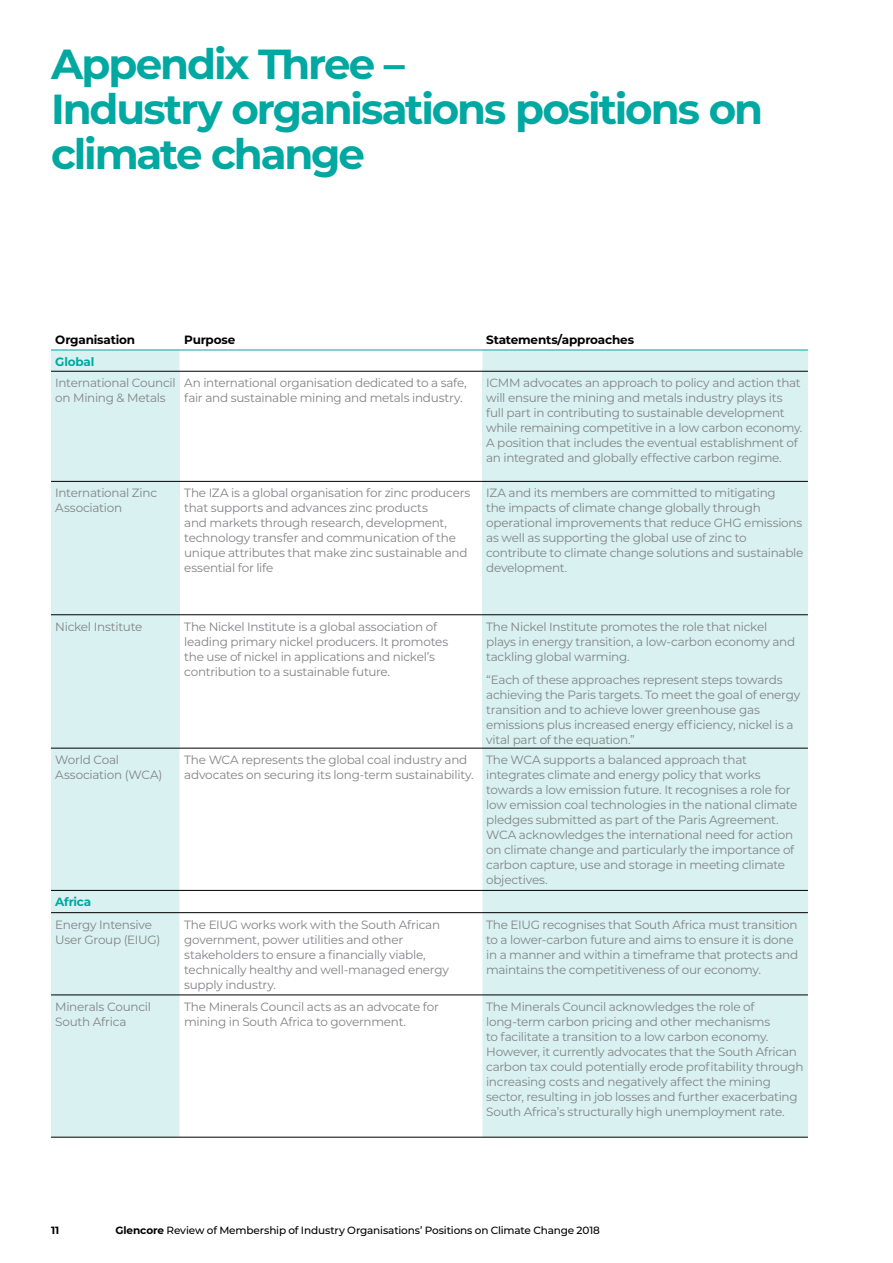
<style>
.page{position:relative;width:893px;height:1263px;background:#fff}
.page>*{position:absolute;margin:0;border:0;box-sizing:border-box;transform-origin:0 0}
.t1{font:700 42px/45px "Montserrat";letter-spacing:-.05em;color:#00a8a2}
.t2{font:12px/15px "Montserrat";letter-spacing:-.02em;color:#828386}
.t3{font:700 12px "Montserrat";letter-spacing:-.015em;color:#000}
.t4{font:700 12px "Montserrat";letter-spacing:-.015em;color:#00a8a2}
.t5{font:500 10.5px "Montserrat";letter-spacing:-.015em;color:#000}
.t6{font:700 10.5px "Montserrat";color:#000}
.s1{font-weight:700}
</style>
<div class="page">
<div style="left:51px;top:351px;width:757px;height:786px;background:#d9f2f1"></div>
<svg style="left:180px;top:351px;width:302px;height:786px"></svg>
<svg style="left:180px;top:351px;width:1px;height:20px"></svg>
<svg style="left:482px;top:351px;width:1px;height:20px"></svg>
<hr style="left:180px;top:748px;width:1px;height:142px;background:#fff">
<hr style="left:482px;top:748px;width:1px;height:142px;background:#fff">
<svg style="left:180px;top:891px;width:1px;height:21px"></svg>
<svg style="left:482px;top:891px;width:1px;height:21px"></svg>
<hr style="left:180px;top:913px;width:1px;height:82px;background:#fff">
<hr style="left:482px;top:913px;width:1px;height:82px;background:#fff">
<hr style="left:180px;top:995px;width:1px;height:142px;background:#fff">
<hr style="left:482px;top:995px;width:1px;height:142px;background:#fff">
<hr style="left:51px;top:371px;width:129px;height:1px;background:#000">
<hr style="left:180px;top:371px;width:302px;height:1px;background:#000">
<hr style="left:482px;top:371px;width:326px;height:1px;background:#000">
<hr style="left:51px;top:481px;width:129px;height:1px;background:#000">
<hr style="left:180px;top:481px;width:302px;height:1px;background:#000">
<hr style="left:482px;top:481px;width:326px;height:1px;background:#000">
<hr style="left:51px;top:614px;width:129px;height:1px;background:#000">
<hr style="left:180px;top:614px;width:302px;height:1px;background:#000">
<hr style="left:482px;top:614px;width:326px;height:1px;background:#000">
<hr style="left:51px;top:748px;width:129px;height:1px;background:#000">
<hr style="left:180px;top:748px;width:302px;height:1px;background:#000">
<hr style="left:482px;top:748px;width:326px;height:1px;background:#000">
<hr style="left:51px;top:890px;width:129px;height:1px;background:#000">
<hr style="left:180px;top:890px;width:302px;height:1px;background:#000">
<hr style="left:482px;top:890px;width:326px;height:1px;background:#000">
<hr style="left:51px;top:912px;width:129px;height:1px;background:#000">
<hr style="left:180px;top:912px;width:302px;height:1px;background:#000">
<hr style="left:482px;top:912px;width:326px;height:1px;background:#000">
<hr style="left:51px;top:995px;width:129px;height:1px;background:#000">
<hr style="left:180px;top:995px;width:302px;height:1px;background:#000">
<hr style="left:482px;top:995px;width:326px;height:1px;background:#000">
<hr style="left:51px;top:1137px;width:129px;height:1px;background:#000">
<hr style="left:180px;top:1137px;width:302px;height:1px;background:#000">
<hr style="left:482px;top:1137px;width:326px;height:1px;background:#000">
<hr style="left:51px;top:350px;width:129px;height:1px;background:#00a8a2">
<hr style="left:180px;top:350px;width:302px;height:1px;background:#00a8a2">
<hr style="left:482px;top:350px;width:326px;height:1px;background:#00a8a2">
<h1 class="t1" style="left:51px;top:39px;width:714px">Appendix Three –<br>Industry organisations positions on climate change</h1>
<p class="t3" style="left:55px;top:331px;width:81px">Organisation</p>
<p class="t3" style="left:184px;top:331px;width:53px">Purpose</p>
<p class="t3" style="left:486px;top:331px;width:149px">Statements/approaches</p>
<p class="t4" style="left:55px;top:353px;width:41px">Global</p>
<p class="t2" style="left:55px;top:375px;width:122px">International Council on Mining &amp; Metals</p>
<p class="t2" style="left:184px;top:375px;width:284px">An international organisation dedicated to a safe, fair and sustainable mining and metals industry.</p>
<p class="t2" style="left:486px;top:375px;width:318px">ICMM advocates an approach to policy and action that will ensure the mining and metals industry plays its full part in contributing to sustainable development while remaining competitive in a low carbon economy.<br>A position that includes the eventual establishment of an integrated and globally effective carbon regime.</p>
<p class="t2" style="left:55px;top:485px;width:103px">International Zinc<br>Association</p>
<p class="t2" style="left:184px;top:485px;width:287px">The IZA is a global organisation for zinc producers that supports and advances zinc products<br>and markets through research, development, technology transfer and communication of the unique attributes that make zinc sustainable and essential for life</p>
<p class="t2" style="left:486px;top:485px;width:319px">IZA and its members are committed to mitigating<br>the impacts of climate change globally through operational improvements that reduce GHG emissions as well as supporting the global use of zinc to contribute to climate change solutions and sustainable development.</p>
<p class="t2" style="left:55px;top:618px;width:89px">Nickel Institute</p>
<p class="t2" style="left:184px;top:618px;width:265px">The Nickel Institute is a global association of leading primary nickel producers. It promotes the use of nickel in applications and nickel’s contribution to a sustainable future.</p>
<p class="t2" style="left:486px;top:618px;width:311px">The Nickel Institute promotes the role that nickel plays in energy transition, a low-carbon economy and tackling global warming.</p>
<p class="t2" style="left:486px;top:672px;width:316px">“Each of these approaches represent steps towards achieving the Paris targets. To meet the goal of energy transition and to achieve lower greenhouse gas emissions plus increased energy efficiency, nickel is a vital part of the equation.”</p>
<p class="t2" style="left:55px;top:752px;width:109px">World Coal<br>Association (WCA)</p>
<p class="t2" style="left:184px;top:752px;width:291px">The WCA represents the global coal industry and advocates on securing its long-term sustainability.</p>
<p class="t2" style="left:486px;top:752px;width:313px">The WCA supports a balanced approach that integrates climate and energy policy that works towards a low emission future. It recognises a role for low emission coal technologies in the national climate pledges submitted as part of the Paris Agreement.<br>WCA acknowledges the international need for action on climate change and particularly the importance of carbon capture, use and storage in meeting climate objectives.</p>
<p class="t4" style="left:55px;top:893px;width:38px">Africa</p>
<p class="t2" style="left:55px;top:916px;width:107px">Energy Intensive<br>User Group (EIUG)</p>
<p class="t2" style="left:184px;top:916px;width:266px">The EIUG works work with the South African government, power utilities and other stakeholders to ensure a financially viable, technically healthy and well-managed energy supply industry.</p>
<p class="t2" style="left:486px;top:916px;width:313px">The EIUG recognises that South Africa must transition to a lower-carbon future and aims to ensure it is done in a manner and within a timeframe that protects and maintains the competitiveness of our economy.</p>
<p class="t2" style="left:55px;top:998px;width:97px">Minerals Council<br>South Africa</p>
<p class="t2" style="left:184px;top:998px;width:256px">The Minerals Council acts as an advocate for mining in South Africa to government.</p>
<p class="t2" style="left:486px;top:998px;width:319px">The Minerals Council acknowledges the role of long-term carbon pricing and other mechanisms<br>to facilitate a transition to a low carbon economy.<br>However, it currently advocates that the South African carbon tax could potentially erode profitability through increasing costs and negatively affect the mining sector, resulting in job losses and further exacerbating South Africa’s structurally high unemployment rate.</p>
<p class="t6" style="left:51px;top:1222px;width:10px">11</p>
<p class="t5" style="left:116px;top:1223px;width:486px"><span class="s1">Glencore</span> Review of Membership of Industry Organisations’ Positions on Climate Change 2018</p>
</div>
